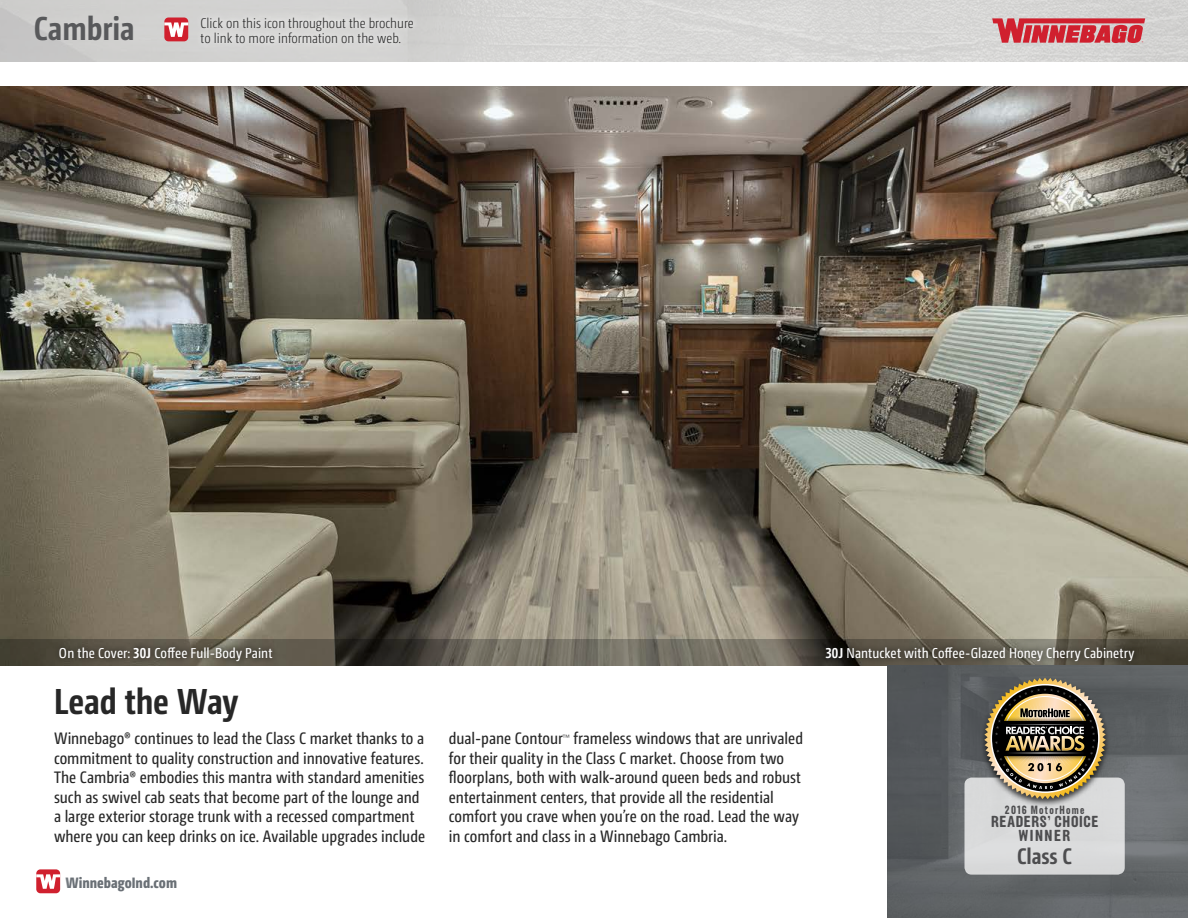
<style>
.page{position:relative;width:1188px;height:918px;background:#fff}
.page>*{position:absolute;margin:0;border:0;box-sizing:border-box;transform-origin:0 0}
.t1{font:700 36px "Camingo Dos Pro Cd";letter-spacing:-.005em;color:#272727}
.t2{font:700 33px "Camingo Dos Pro Cd";color:#58595b}
.t3{font:700 22.35px "Camingo Dos Pro Cd";letter-spacing:-.005em;color:#4d4d4f}
.t4{font:16.5px/19.5px "Camingo Dos Pro Cd";color:#272727}
.t5{font:700 15.6px/13.6px "Elderkin";letter-spacing:.05em;color:#4d4d4f;text-align:center}
.t6{font:800 15px "Camingo Dos Pro Cd";color:#6a7076}
.t7{font:14.25px "Camingo Dos Pro Cd";letter-spacing:.01em;color:#fff}
.t8{font:300 14.1px/15.3px "Camingo Dos Pro Cd";color:#272727}
.t9{font:700 11.7px "Elderkin";letter-spacing:.115em;color:#4d4d4f;scale:.93 1}
.s1{font-weight:700}
</style>
<div class="page">
<img style="left:0;top:0;width:1188px;height:62px">
<svg style="left:36px;top:873px;width:25px;height:21px"></svg>
<div style="left:36px;top:869px;width:24px;height:24px;background:#d0202e;border-radius:4px"></div>
<svg style="left:36px;top:874px;width:24px;height:15px"></svg>
<svg style="left:992px;top:18px;width:153px;height:25px;background:#d1545d"></svg>
<img style="left:0;top:86px;width:1188px;height:553px">
<svg style="left:0;top:639px;width:1188px;height:27px;background:#5e5a4f"></svg>
<div style="left:195px;top:12px;width:224px;height:37px;background:#d9d8d7"></div>
<div style="left:164px;top:18px;width:24px;height:23px;background:#d0202e;border-radius:4px"></div>
<svg style="left:164px;top:22px;width:24px;height:15px"></svg>
<div style="left:52px;top:641px;width:226px;height:27px;background:#000;opacity:.75"></div>
<div style="left:820px;top:641px;width:321px;height:27px;background:#000;opacity:.75"></div>
<img style="left:888px;top:666px;width:300px;height:252px">
<div style="left:965px;top:778px;width:160px;height:97px;background:#d9dadb;border-radius:7px"></div>
<div style="left:979px;top:676px;width:132px;height:132px;background:#000;opacity:.75"></div>
<img style="left:988px;top:673px;width:98px;height:5px">
<img style="left:984px;top:678px;width:122px;height:121px">
<h2 class="t2" style="left:34px;top:9px;width:103px">Cambria</h2>
<p class="t8" style="left:201px;top:16px;width:215px">Click on this icon throughout the brochure to link to more information on the web.</p>
<p class="t7" style="left:59px;top:644px;width:215px">On the Cover: <span class="s1">30J</span> Coffee Full-Body Paint</p>
<p class="t7" style="left:825px;top:644px;width:311px"><span class="s1">30J</span> Nantucket with Coffee-Glazed Honey Cherry Cabinetry</p>
<h1 class="t1" style="left:54px;top:679px;width:186px">Lead the Way</h1>
<p class="t4" style="left:54px;top:728px;width:373px">Winnebago® continues to lead the Class C market thanks to a commitment to quality construction and innovative features.<br>The Cambria® embodies this mantra with standard amenities such as swivel cab seats that become part of the lounge and a large exterior storage trunk with a recessed compartment where you can keep drinks on ice. Available upgrades include</p>
<p class="t4" style="left:449px;top:728px;width:356px">dual-pane Contour<sup>™</sup> frameless windows that are unrivaled for their quality in the Class C market. Choose from two floorplans, both with walk-around queen beds and robust entertainment centers, that provide all the residential comfort you crave when you’re on the road. Lead the way in comfort and class in a Winnebago Cambria.</p>
<p class="t6" style="left:66px;top:873px;width:113px">WinnebagoInd.com</p>
<p class="t9" style="left:1005px;top:803px;width:87px">2016 MotorHome</p>
<p class="t5" style="left:991px;top:815px;width:109px">READERS’ CHOICE<br>WINNER</p>
<h3 class="t3" style="left:1017px;top:842px;width:56px">Class C</h3>
</div>
